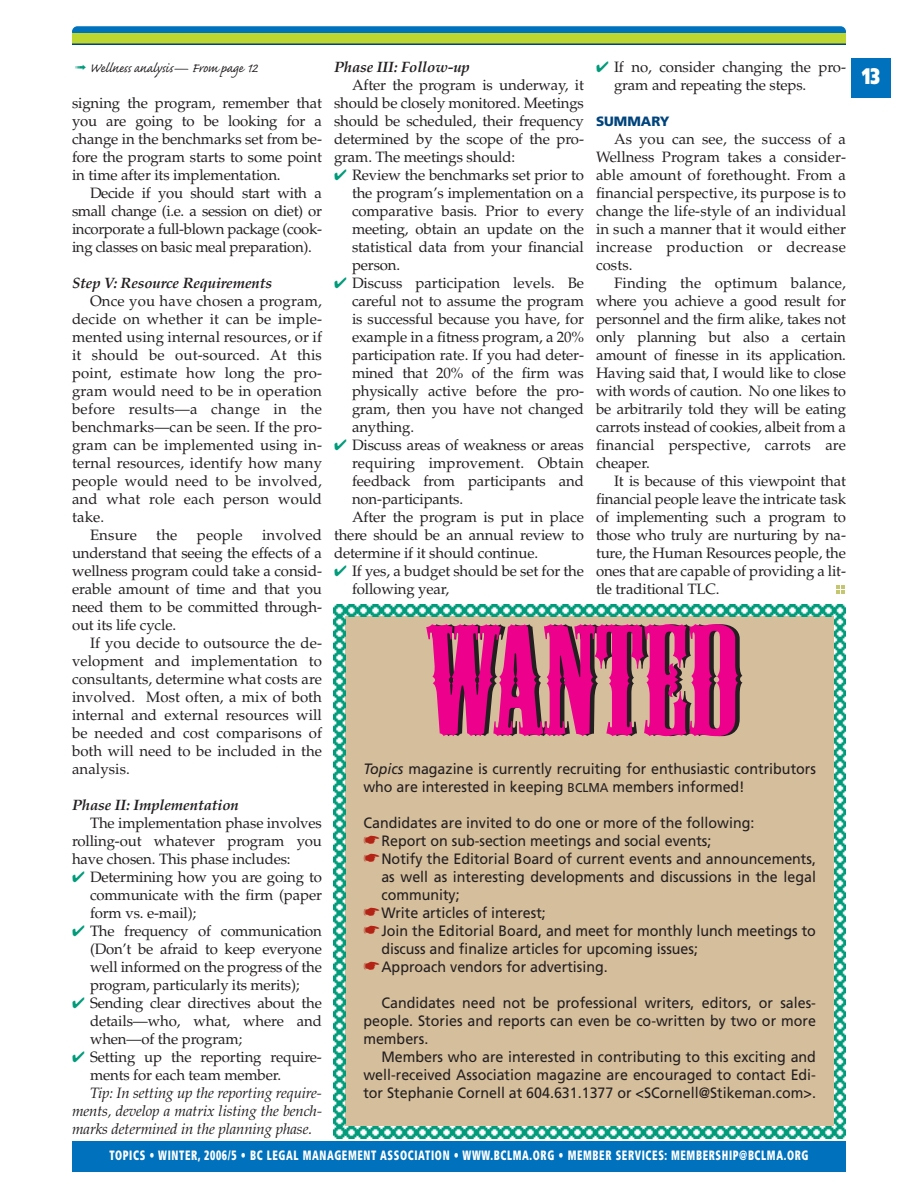
<style>
.page{position:relative;width:918px;height:1188px;background:#fff}
.page>*{position:absolute;margin:0;border:0;box-sizing:border-box;transform-origin:0 0}
.t1{font:145.8px "Mesquite";color:#ec008c;scale:1.23 1}
.t2{font:900 22.5px "Frutiger";color:#fff;scale:.71 1}
.t3{font:16.5px "Caflisch Script";letter-spacing:-.01em;color:#231f20}
.t4{font:15px/18px "Palatino";letter-spacing:-.01em;color:#231f20;text-align:justify}
.t5{font:15px/18px "Frutiger";color:#231f20;text-align:justify;scale:.95 1}
.t6{font:15px "Palatino";letter-spacing:.01em;color:#231f20}
.t7{font:italic 15px/18px "Palatino";letter-spacing:-.01em;color:#231f20;text-align:justify}
.t8{font:italic 700 15px "Palatino";letter-spacing:-.01em;color:#231f20}
.t9{font:15px "Palatino";letter-spacing:.02em;color:#231f20}
.t10{font:900 condensed 13.5px "Frutiger";letter-spacing:.06em;color:#fff;scale:.75 1}
.t11{font:900 13.5px "Frutiger";color:#00447c}
.s1{color:#009b7a}
.s2{font-style:italic}
.s3{font-size:12.75px}
.s4{color:#b32316}
</style>
<div class="page">
<div style="left:72px;top:26px;width:774px;height:11px;background:#0071bc;border-radius:5px"></div>
<svg style="left:836px;top:585px;width:8px;height:9px"></svg>
<div style="left:72px;top:1142px;width:774px;height:30px;background:#0071bc"></div>
<div style="left:72px;top:33px;width:774px;height:11px;background:#bed630"></div>
<hr style="left:72px;top:44px;width:774px;height:1px;background:#00447c">
<div style="left:851px;top:58px;width:40px;height:40px;background:#0071bc"></div>
<div style="left:345px;top:616px;width:489px;height:510px;background:#d5be9b"></div>
<svg style="left:333px;top:605px;width:513px;height:12px"></svg>
<img style="left:834px;top:616px;width:12px;height:510px">
<svg style="left:333px;top:1126px;width:513px;height:12px"></svg>
<img style="left:333px;top:616px;width:12px;height:510px">
<p class="t3" style="left:75px;top:62px;width:184px"><span class="s1">➟</span> Wellness analysis— From page 12</p>
<p class="t4" style="left:72px;top:96px;width:252px">signing the program, remember that you are going to be looking for a change in the benchmarks set from be&shy;fore the program starts to some point in time after its implementation.</p>
<p class="t4" style="left:72px;top:186px;width:252px;text-indent:18px">Decide if you should start with a small change (i.e. a session on diet) or incorporate a full-blown package (cook&shy;ing classes on basic meal preparation).</p>
<p class="t8" style="left:72px;top:277px;width:202px">Step V: Resource Requirements</p>
<p class="t6" style="left:90px;top:295px;width:234px">Once you have chosen a program,</p>
<p class="t6" style="left:72px;top:313px;width:252px">decide on whether it can be imple-</p>
<p class="t6" style="left:72px;top:331px;width:252px">mented using internal resources, or if</p>
<p class="t6" style="left:72px;top:349px;width:252px">it should be out-sourced. At this</p>
<p class="t6" style="left:72px;top:367px;width:252px">point, estimate how long the pro-</p>
<p class="t6" style="left:72px;top:385px;width:252px">gram would need to be in operation</p>
<p class="t9" style="left:72px;top:403px;width:251px">before results—a change in the</p>
<p class="t6" style="left:72px;top:421px;width:252px">benchmarks—can be seen. If the pro-</p>
<p class="t6" style="left:72px;top:439px;width:252px">gram can be implemented using in-</p>
<p class="t6" style="left:72px;top:457px;width:252px">ternal resources, identify how many</p>
<p class="t6" style="left:72px;top:475px;width:252px">people would need to be involved,</p>
<p class="t6" style="left:72px;top:493px;width:252px">and what role each person would</p>
<p class="t4" style="left:72px;top:510px;width:34px">take.</p>
<p class="t4" style="left:90px;top:528px;width:48px">Ensure</p>
<p class="t4" style="left:156px;top:528px;width:23px">the</p>
<p class="t4" style="left:197px;top:528px;width:47px">people</p>
<p class="t4" style="left:72px;top:528px;width:252px;text-indent:190px">involved understand that seeing the effects of a wellness program could take a consid&shy;erable amount of time and that you need them to be committed through&shy;out its life cycle.</p>
<p class="t4" style="left:72px;top:636px;width:252px;text-indent:18px">If you decide to outsource the de&shy;velopment and implementation to consultants, determine what costs are involved. Most often, a mix of both internal and external resources will be needed and cost comparisons of both will need to be included in the analysis.</p>
<p class="t8" style="left:72px;top:799px;width:168px">Phase II: Implementation</p>
<p class="t4" style="left:72px;top:816px;width:252px;text-indent:18px">The implementation phase involves rolling-out whatever program you have chosen. This phase includes:</p>
<p class="t4" style="left:90px;top:870px;width:234px;text-indent:-18px"><span class="s1">✔</span> Determining how you are going to communicate with the firm (paper form vs. e-mail);</p>
<p class="t4" style="left:90px;top:924px;width:233px;text-indent:-18px"><span class="s1">✔</span> The frequency of communication (Don’t be afraid to keep everyone well informed on the progress of the program, particularly its merits);</p>
<p class="t4" style="left:90px;top:996px;width:233px;text-indent:-18px"><span class="s1">✔</span> Sending clear directives about the details—who, what, where and when—of the program;</p>
<p class="t4" style="left:90px;top:1050px;width:233px;text-indent:-18px"><span class="s1">✔</span> Setting up the reporting require&shy;ments for each team member.</p>
<p class="t7" style="left:72px;top:1086px;width:251px;text-indent:18px">Tip: In setting up the reporting require&shy;ments, develop a matrix listing the bench&shy;marks determined in the planning phase.</p>
<p class="t8" style="left:334px;top:61px;width:137px">Phase III: Follow-up</p>
<p class="t4" style="left:334px;top:78px;width:252px;text-indent:18px">After the program is underway, it should be closely monitored. Meetings should be scheduled, their frequency determined by the scope of the pro&shy;gram. The meetings should:</p>
<p class="t4" style="left:352px;top:168px;width:234px;text-indent:-18px"><span class="s1">✔</span> Review the benchmarks set prior to the program’s implementation on a comparative basis. Prior to every meeting, obtain an update on the statistical data from your financial person.</p>
<p class="t4" style="left:352px;top:276px;width:234px;text-indent:-18px"><span class="s1">✔</span> Discuss participation levels. Be careful not to assume the program is successful because you have, for example in a fitness program, a 20% participation rate. If you had deter&shy;mined that 20% of the firm was physically active before the pro&shy;gram, then you have not changed anything.</p>
<p class="t4" style="left:334px;top:438px;width:252px"><span class="s1">✔</span> Discuss areas of weakness or areas</p>
<p class="t6" style="left:352px;top:457px;width:234px">requiring improvement. Obtain</p>
<p class="t4" style="left:352px;top:474px;width:234px">feedback from participants and</p>
<p class="t4" style="left:352px;top:492px;width:113px">non-participants.</p>
<p class="t4" style="left:352px;top:510px;width:234px">After the program is put in place</p>
<p class="t4" style="left:334px;top:528px;width:252px">there should be an annual review to</p>
<p class="t4" style="left:334px;top:546px;width:206px">determine if it should continue.</p>
<p class="t4" style="left:352px;top:564px;width:234px;text-indent:-18px"><span class="s1">✔</span> If yes, a budget should be set for the following year,</p>
<p class="t4" style="left:614px;top:60px;width:234px;text-indent:-18px"><span class="s1">✔</span> If no, consider changing the pro&shy;gram and repeating the steps.</p>
<p class="t11" style="left:596px;top:116px;width:75px">SUMMARY</p>
<p class="t4" style="left:596px;top:132px;width:252px;text-indent:18px">As you can see, the success of a Wellness Program takes a consider&shy;able amount of forethought. From a financial perspective, its purpose is to change the life-style of an individual in such a manner that it would either increase production or decrease costs.</p>
<p class="t4" style="left:596px;top:276px;width:252px;text-indent:18px">Finding the optimum balance, where you achieve a good result for personnel and the firm alike, takes not only planning but also a certain amount of finesse in its application.<br>Having said that, I would like to close with words of caution. No one likes to be arbitrarily told they will be eating carrots instead of cookies, albeit from a financial perspective, carrots are cheaper.</p>
<p class="t4" style="left:596px;top:474px;width:252px;text-indent:18px">It is because of this viewpoint that financial people leave the intricate task of implementing such a program to those who truly are nurturing by na&shy;ture, the Human Resources people, the ones that are capable of providing a lit&shy;tle traditional TLC.</p>
<h1 class="t1" style="left:426px;top:599px;width:257px">WANTED</h1>
<p class="t5" style="left:363px;top:761px;width:478px"><span class="s2">Topics</span> magazine is currently recruiting for enthusiastic contributors who are interested in keeping <span class="s3">BCLMA</span> members informed!</p>
<p class="t5" style="left:363px;top:815px;width:413px">Candidates are invited to do one or more of the following:</p>
<p class="t5" style="left:363px;top:833px;width:368px"><span class="s4">☛</span>Report on sub-section meetings and social events;</p>
<p class="t5" style="left:363px;top:851px;width:478px"><span class="s4">☛</span>Notify the Editorial Board of current events and announcements,</p>
<p class="t5" style="left:381px;top:869px;width:459px">as well as interesting developments and discussions in the legal</p>
<p class="t5" style="left:381px;top:887px;width:84px">community;</p>
<p class="t5" style="left:363px;top:905px;width:194px"><span class="s4">☛</span>Write articles of interest;</p>
<p class="t5" style="left:363px;top:923px;width:478px"><span class="s4">☛</span>Join the Editorial Board, and meet for monthly lunch meetings to</p>
<p class="t5" style="left:381px;top:941px;width:335px">discuss and finalize articles for upcoming issues;</p>
<p class="t5" style="left:363px;top:959px;width:259px"><span class="s4">☛</span>Approach vendors for advertising.</p>
<p class="t5" style="left:363px;top:995px;width:478px;text-indent:18px">Candidates need not be professional writers, editors, or sales&shy;people. Stories and reports can even be co-written by two or more members.</p>
<p class="t5" style="left:363px;top:1049px;width:478px;text-indent:18px">Members who are interested in contributing to this exciting and well-received Association magazine are encouraged to contact Edi&shy;tor Stephanie Cornell at 604.631.1377 or &lt;SCornell@Stikeman.com&gt;.</p>
<p class="t10" style="left:109px;top:1150px;width:934px">TOPICS • WINTER, 2006/5 • BC LEGAL MANAGEMENT ASSOCIATION • WWW.BCLMA.ORG • MEMBER SERVICES: MEMBERSHIP@BCLMA.ORG</p>
<h2 class="t2" style="left:862px;top:67px;width:26px">13</h2>
</div>
